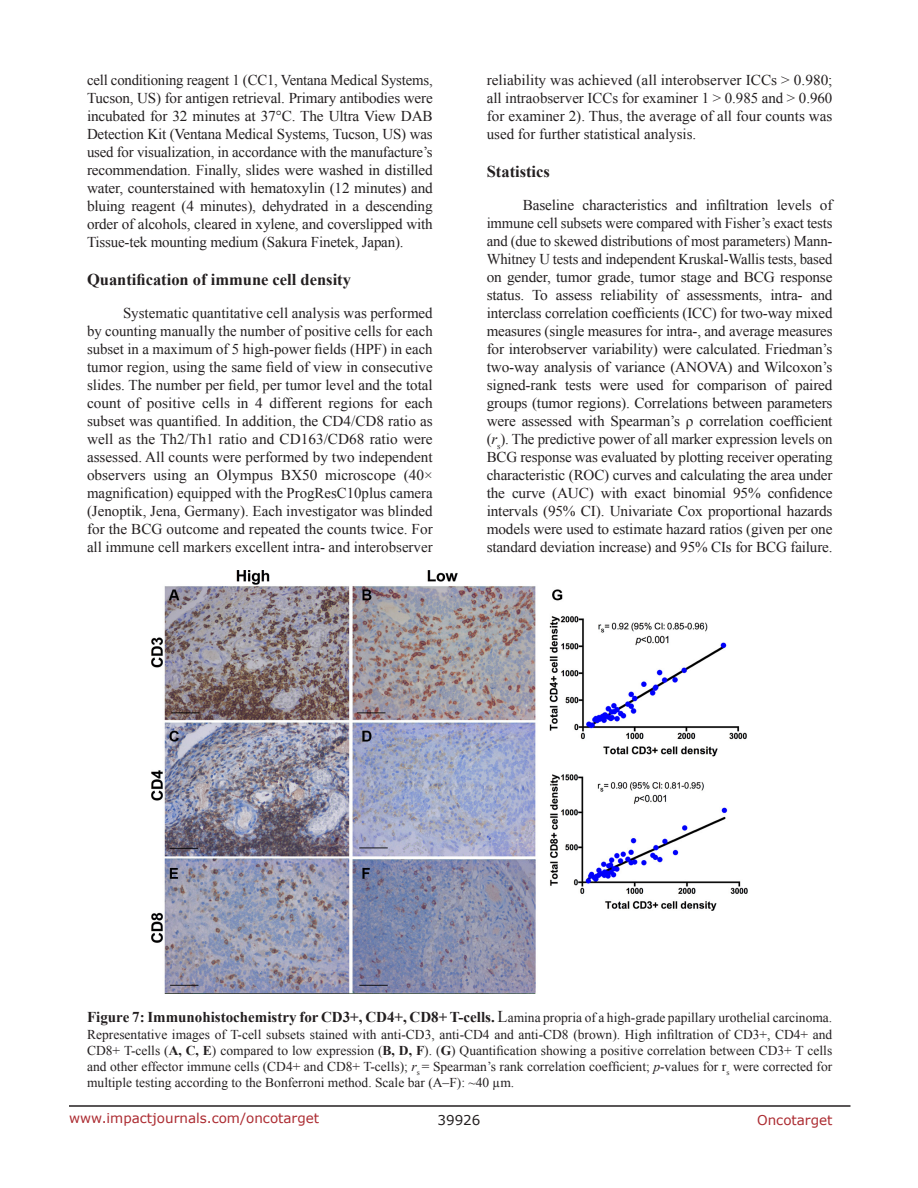
<style>
.page{position:relative;width:918px;height:1188px;background:#fff}
.page>*{position:absolute;margin:0;border:0;box-sizing:border-box;transform-origin:0 0}
.SubHeading_middle{font:700 16.5px "Times New Roman";color:#231f20}
.BodyText{font:15px/18px "Times New Roman";letter-spacing:-.005em;color:#231f20;text-align:justify}
.FigureText{font:13.5px/16.2px "Times New Roman";color:#231f20;text-align:justify}
.t1{font:13.5px "Verdana";color:#ac2b31}
.t2{font:13.5px "Verdana";color:#231f20}
.s1{font-style:italic}
.s2{font-weight:700;font-size:15px}
.s3{font-weight:700;font-size:15px;color:#221e1f}
.s4{font-size:16.5px;color:#221e1f}
.s5{font-weight:700}
</style>
<div class="page">
<hr style="left:69px;top:1105px;width:781px;height:2px;background:#231f20">
<img style="left:151px;top:570px;width:596px;height:423px">
<p class="BodyText" style="left:87px;top:71px;width:347px">cell conditioning reagent 1 (CC1, Ventana Medical Systems, Tucson, US) for antigen retrieval. Primary antibodies were incubated for 32 minutes at 37°C. The Ultra View DAB Detection Kit (Ventana Medical Systems, Tucson, US) was used for visualization, in accordance with the manufacture’s recommendation. Finally, slides were washed in distilled water, counterstained with hematoxylin (12 minutes) and bluing reagent (4 minutes), dehydrated in a descending order of alcohols, cleared in xylene, and coverslipped with Tissue-tek mounting medium (Sakura Finetek, Japan).</p>
<p class="SubHeading_middle" style="left:87px;top:268px;width:266px">Quantification of immune cell density</p>
<p class="BodyText" style="left:87px;top:304px;width:347px;text-indent:36px">Systematic quantitative cell analysis was performed by counting manually the number of positive cells for each subset in a maximum of 5 high-power fields (HPF) in each tumor region, using the same field of view in consecutive slides. The number per field, per tumor level and the total count of positive cells in 4 different regions for each subset was quantified. In addition, the CD4/CD8 ratio as well as the Th2/Th1 ratio and CD163/CD68 ratio were assessed. All counts were performed by two independent observers using an Olympus BX50 microscope (40× magnification) equipped with the ProgResC10plus camera (Jenoptik, Jena, Germany). Each investigator was blinded for the BCG outcome and repeated the counts twice. For all immune cell markers excellent intra- and interobserver</p>
<p class="BodyText" style="left:487px;top:71px;width:347px">reliability was achieved (all interobserver ICCs &gt; 0.980; all intraobserver ICCs for examiner 1 &gt; 0.985 and &gt; 0.960 for examiner 2). Thus, the average of all four counts was used for further statistical analysis.</p>
<p class="SubHeading_middle" style="left:487px;top:160px;width:65px">Statistics</p>
<p class="BodyText" style="left:487px;top:196px;width:347px;text-indent:36px">Baseline characteristics and infiltration levels of immune cell subsets were compared with Fisher’s exact tests and (due to skewed distributions of most parameters) Mann-Whitney U tests and independent Kruskal-Wallis tests, based on gender, tumor grade, tumor stage and BCG response status. To assess reliability of assessments, intra- and interclass correlation coefficients (ICC) for two-way mixed measures (single measures for intra-, and average measures for interobserver variability) were calculated. Friedman’s two-way analysis of variance (ANOVA) and Wilcoxon’s signed-rank tests were used for comparison of paired groups (tumor regions). Correlations between parameters were assessed with Spearman’s ρ correlation coefficient (<span class="s1">r</span><sub>s</sub>). The predictive power of all marker expression levels on BCG response was evaluated by plotting receiver operating characteristic (ROC) curves and calculating the area under the curve (AUC) with exact binomial 95% confidence intervals (95% CI). Univariate Cox proportional hazards models were used to estimate hazard ratios (given per one standard deviation increase) and 95% CIs for BCG failure.</p>
<p class="FigureText" style="left:87px;top:1010px;width:747px"><span class="s2">Figure 7: I</span><span class="s3">mmunohistochemistry for CD3+, CD4+, CD8+ T-cells.</span> <span class="s4">L</span>amina propria of a high-grade papillary urothelial carcinoma.<br>Representative images of T-cell subsets stained with anti-CD3, anti-CD4 and anti-CD8 (brown). High infiltration of CD3+, CD4+ and CD8+ T-cells (<span class="s5">A, C, E</span>) compared to low expression (<span class="s5">B, D, F</span>). (<span class="s5">G</span>) Quantification showing a positive correlation between CD3+ T cells and other effector immune cells (CD4+ and CD8+ T-cells); <span class="s1">r</span><sub>s</sub> = Spearman’s rank correlation coefficient; <span class="s1">p-</span>values for r<sub>s</sub> were corrected for multiple testing according to the Bonferroni method. Scale bar (A–F): ~40 µm.</p>
<p class="t1" style="left:69px;top:1109px;width:252px">www.impactjournals.com/oncotarget</p>
<p class="t2" style="left:438px;top:1111px;width:44px">39926</p>
<p class="t1" style="left:757px;top:1111px;width:77px">Oncotarget</p>
</div>
